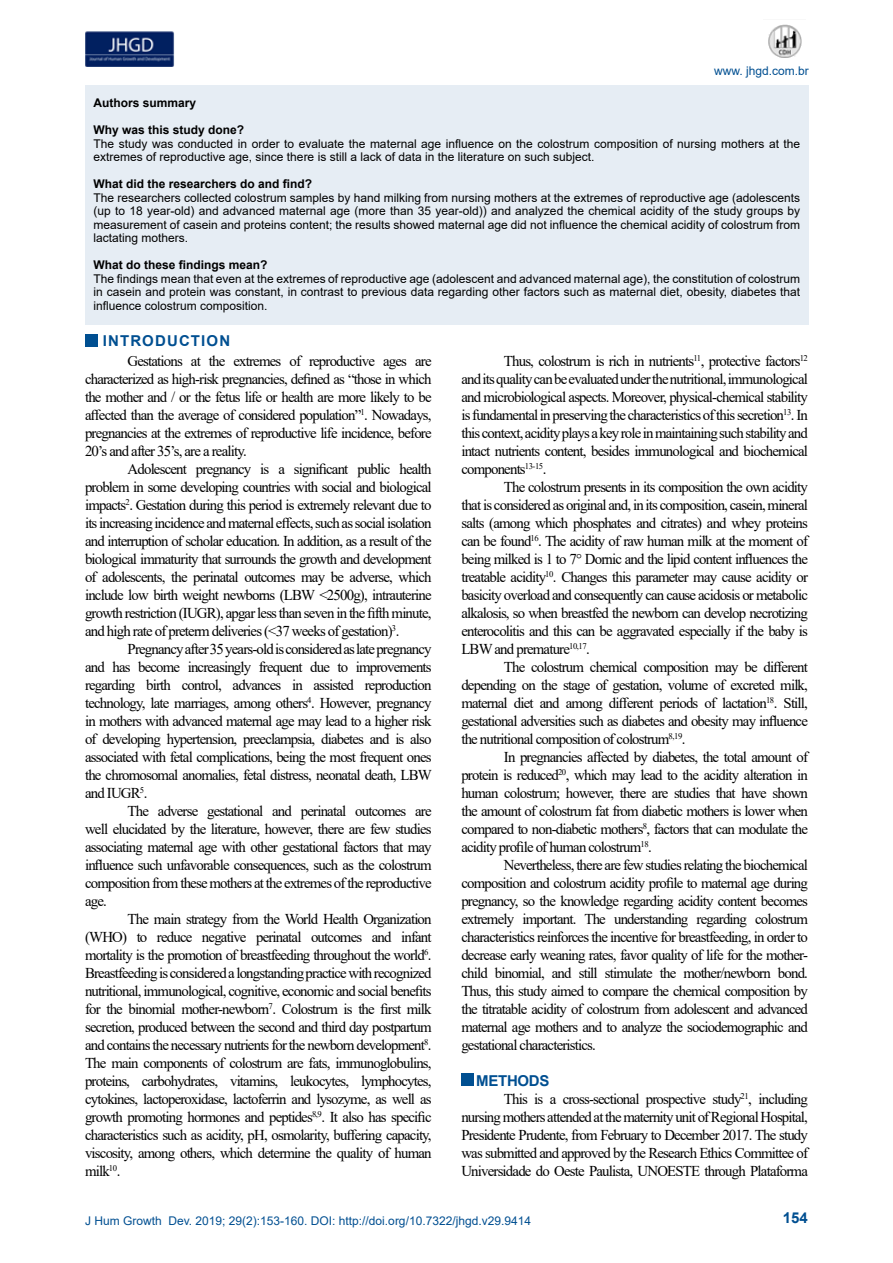
<style>
.page{position:relative;width:893px;height:1263px;background:#fff}
.page>*{position:absolute;margin:0;border:0;box-sizing:border-box;transform-origin:0 0}
.t1{font:15px/18px "Times New Roman";letter-spacing:-.055em;color:#000;text-align:justify}
.t2{font:700 15px "Arial";letter-spacing:.075em;color:#004f91}
.t3{font:700 15px "Arial";letter-spacing:-.02em;color:#004f91}
.t4{font:12px/13.5px "Arial";color:#000;text-align:justify}
.t5{font:700 12px "Arial";color:#000}
.t6{font:12px "Arial";color:#004f91}
</style>
<div class="page">
<img style="left:85px;top:31px;width:89px;height:36px">
<img style="left:768px;top:24px;width:34px;height:34px">
<div style="left:85px;top:85px;width:724px;height:239px;background:#e6edf4"></div>
<div style="left:85px;top:334px;width:12px;height:12px;background:#004f91"></div>
<div style="left:461px;top:1074px;width:12px;height:12px;background:#004f91"></div>
<p class="t6" style="left:714px;top:63px;width:96px">www. jhgd.com.br</p>
<p class="t5" style="left:94px;top:95px;width:104px">Authors summary</p>
<p class="t5" style="left:94px;top:122px;width:152px">Why was this study done?</p>
<p class="t4" style="left:94px;top:137px;width:708px">The study was conducted in order to evaluate the maternal age influence on the colostrum composition of nursing mothers at the extremes of reproductive age, since there is still a lack of data in the literature on such subject.</p>
<p class="t5" style="left:94px;top:176px;width:220px">What did the researchers do and find?</p>
<p class="t4" style="left:94px;top:191px;width:708px">The researchers collected colostrum samples by hand milking from nursing mothers at the extremes of reproductive age (adolescents (up to 18 year-old) and advanced maternal age (more than 35 year-old)) and analyzed the chemical acidity of the study groups by measurement of casein and proteins content; the results showed maternal age did not influence the chemical acidity of colostrum from lactating mothers.</p>
<p class="t5" style="left:94px;top:257px;width:176px">What do these findings mean?</p>
<p class="t4" style="left:94px;top:272px;width:708px">The findings mean that even at the extremes of reproductive age (adolescent and advanced maternal age), the constitution of colostrum in casein and protein was constant, in contrast to previous data regarding other factors such as maternal diet, obesity, diabetes that influence colostrum composition.</p>
<p class="t2" style="left:103px;top:330px;width:129px">INTRODUCTION</p>
<p class="t1" style="left:85px;top:351px;width:348px;text-indent:43px">Gestations at the extremes of reproductive ages are characterized as high-risk pregnancies, defined as “those in which the mother and / or the fetus life or health are more likely to be affected than the average of considered population”<sup>1</sup>. Nowadays, pregnancies at the extremes of reproductive life incidence, before 20’s and after 35’s, are a reality.</p>
<p class="t1" style="left:85px;top:459px;width:348px;text-indent:43px">Adolescent pregnancy is a significant public health problem in some developing countries with social and biological impacts<sup>2</sup>. Gestation during this period is extremely relevant due to its increasing incidence and maternal effects, such as social isolation and interruption of scholar education. In addition, as a result of the biological immaturity that surrounds the growth and development of adolescents, the perinatal outcomes may be adverse, which include low birth weight newborns (LBW &lt;2500g), intrauterine growth restriction (IUGR), apgar less than seven in the fifth minute, and high rate of preterm deliveries (&lt;37 weeks of gestation)<sup>3</sup>.</p>
<p class="t1" style="left:85px;top:639px;width:348px;text-indent:43px">Pregnancy after 35 years-old is considered as late pregnancy and has become increasingly frequent due to improvements regarding birth control, advances in assisted reproduction technology, late marriages, among others<sup>4</sup>. However, pregnancy in mothers with advanced maternal age may lead to a higher risk of developing hypertension, preeclampsia, diabetes and is also associated with fetal complications, being the most frequent ones the chromosomal anomalies, fetal distress, neonatal death, LBW and IUGR<sup>5</sup>.</p>
<p class="t1" style="left:85px;top:801px;width:348px;text-indent:43px">The adverse gestational and perinatal outcomes are well elucidated by the literature, however, there are few studies associating maternal age with other gestational factors that may influence such unfavorable consequences, such as the colostrum composition from these mothers at the extremes of the reproductive age.</p>
<p class="t1" style="left:85px;top:909px;width:348px;text-indent:43px">The main strategy from the World Health Organization (WHO) to reduce negative perinatal outcomes and infant mortality is the promotion of breastfeeding throughout the world<sup>6</sup>.<br>Breastfeeding is considered a longstanding practice with recognized nutritional, immunological, cognitive, economic and social benefits for the binomial mother-newborn<sup>7</sup>. Colostrum is the first milk secretion, produced between the second and third day postpartum and contains the necessary nutrients for the newborn development<sup>8</sup>.<br>The main components of colostrum are fats, immunoglobulins, proteins, carbohydrates, vitamins, leukocytes, lymphocytes, cytokines, lactoperoxidase, lactoferrin and lysozyme, as well as growth promoting hormones and peptides<sup>8,9</sup>. It also has specific characteristics such as acidity, pH, osmolarity, buffering capacity, viscosity, among others, which determine the quality of human milk<sup>10</sup>.</p>
<p class="t1" style="left:461px;top:351px;width:348px;text-indent:43px">Thus, colostrum is rich in nutrients<sup>11</sup>, protective factors<sup>12 </sup>and its quality can be evaluated under the nutritional, immunological and microbiological aspects. Moreover, physical-chemical stability is fundamental in preserving the characteristics of this secretion<sup>13</sup>. In this context, acidity plays a key role in maintaining such stability and intact nutrients content, besides immunological and biochemical components<sup>13-15</sup>.</p>
<p class="t1" style="left:461px;top:477px;width:348px;text-indent:43px">The colostrum presents in its composition the own acidity that is considered as original and, in its composition, casein, mineral salts (among which phosphates and citrates) and whey proteins can be found<sup>16</sup>. The acidity of raw human milk at the moment of being milked is 1 to 7° Dornic and the lipid content influences the treatable acidity<sup>10</sup>. Changes this parameter may cause acidity or basicity overload and consequently can cause acidosis or metabolic alkalosis, so when breastfed the newborn can develop necrotizing enterocolitis and this can be aggravated especially if the baby is LBW and premature<sup>10,17</sup>.</p>
<p class="t1" style="left:461px;top:657px;width:348px;text-indent:43px">The colostrum chemical composition may be different depending on the stage of gestation, volume of excreted milk, maternal diet and among different periods of lactation<sup>18</sup>. Still, gestational adversities such as diabetes and obesity may influence the nutritional composition of colostrum<sup>8,19</sup>.</p>
<p class="t1" style="left:461px;top:747px;width:348px;text-indent:43px">In pregnancies affected by diabetes, the total amount of protein is reduced<sup>20</sup>, which may lead to the acidity alteration in human colostrum; however, there are studies that have shown the amount of colostrum fat from diabetic mothers is lower when compared to non-diabetic mothers<sup>8</sup>, factors that can modulate the acidity profile of human colostrum<sup>18</sup>.</p>
<p class="t1" style="left:461px;top:855px;width:348px;text-indent:43px">Nevertheless, there are few studies relating the biochemical composition and colostrum acidity profile to maternal age during pregnancy, so the knowledge regarding acidity content becomes extremely important. The understanding regarding colostrum characteristics reinforces the incentive for breastfeeding, in order to decrease early weaning rates, favor quality of life for the mother&shy;child binomial, and still stimulate the mother/newborn bond.<br>Thus, this study aimed to compare the chemical composition by the titratable acidity of colostrum from adolescent and advanced maternal age mothers and to analyze the sociodemographic and gestational characteristics.</p>
<p class="t3" style="left:476px;top:1070px;width:75px">METHODS</p>
<p class="t1" style="left:461px;top:1089px;width:348px;text-indent:43px">This is a cross-sectional prospective study<sup>21</sup>, including nursing mothers attended at the maternity unit of Regional Hospital, Presidente Prudente, from February to December 2017. The study was submitted and approved by the Research Ethics Committee of Universidade do Oeste Paulista, UNOESTE through Plataforma</p>
<p class="t6" style="left:85px;top:1212px;width:448px">J Hum Growth Dev. 2019; 29(2):153-160. DOI: http://doi.org/10.7322/jhgd.v29.9414</p>
<p class="t2" style="left:783px;top:1207px;width:27px">154</p>
</div>
